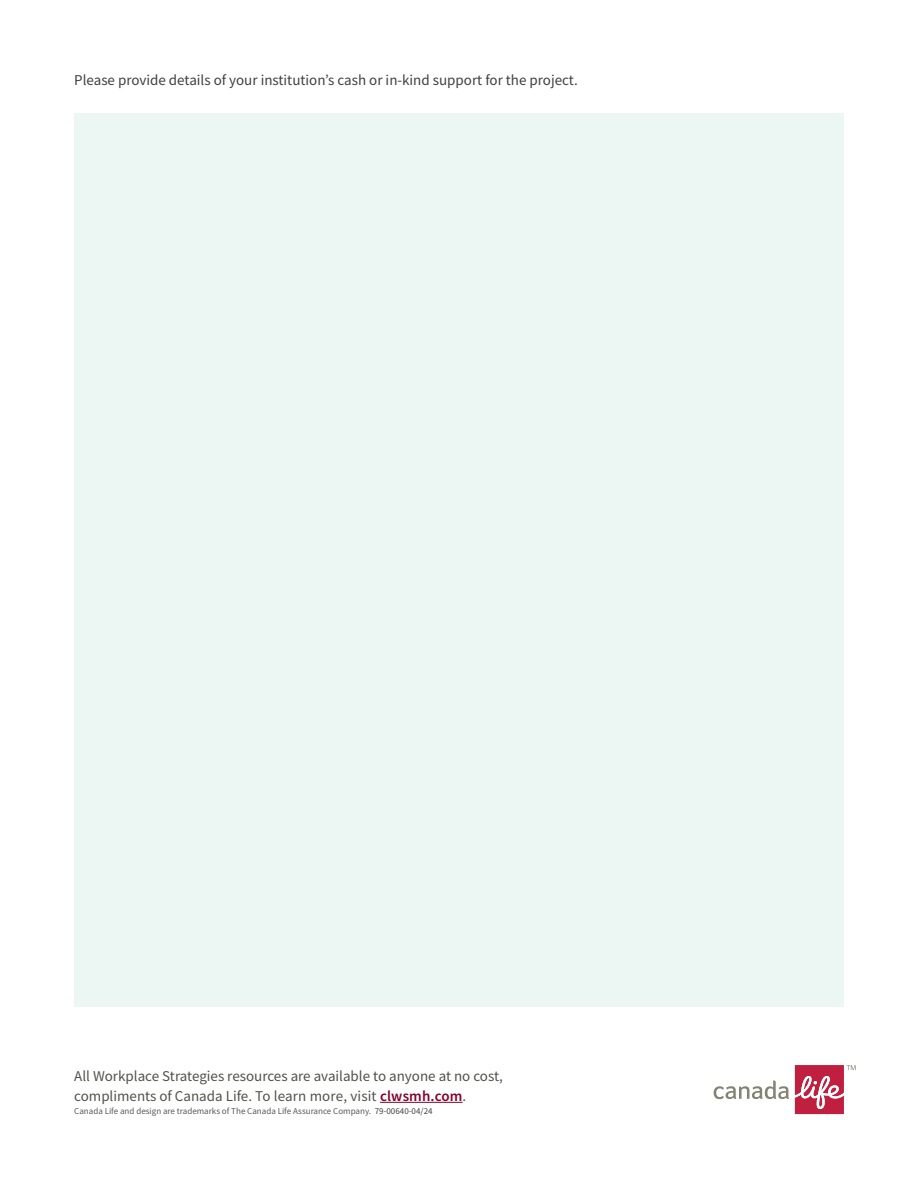
<style>
.page{position:relative;width:918px;height:1188px;background:#fff}
.page>*{position:absolute;margin:0;border:0;box-sizing:border-box;transform-origin:0 0}
.t1{font:15px/19.5px "Source Sans Pro";color:#51524a}
.t2{font:15px "Source Sans Pro";color:#414042}
.t3{font:9px "Source Sans Pro";color:#58595b}
.s1{font-weight:600;color:#840029}
.s2{color:#414042}
</style>
<div class="page">
<div style="left:74px;top:113px;width:770px;height:893px;background:#ecf6f3"></div>
<hr style="left:380px;top:1102px;width:83px;height:1px;background:#840029">
<svg style="left:714px;top:1080px;width:75px;height:19px"></svg>
<svg style="left:795px;top:1065px;width:61px;height:49px"></svg>
<p class="t2" style="left:74px;top:70px;width:505px">Please provide details of your institution’s cash or in-kind support for the project.</p>
<p class="t1" style="left:74px;top:1067px;width:430px">All Workplace Strategies resources are available to anyone at no cost, compliments of Canada Life. To learn more, visit <span class="s1">clwsmh.com</span>.</p>
<p class="t3" style="left:74px;top:1106px;width:360px">Canada Life and design are trademarks of The Canada Life Assurance Company. <span class="s2">79-00640-04/24</span></p>
</div>
